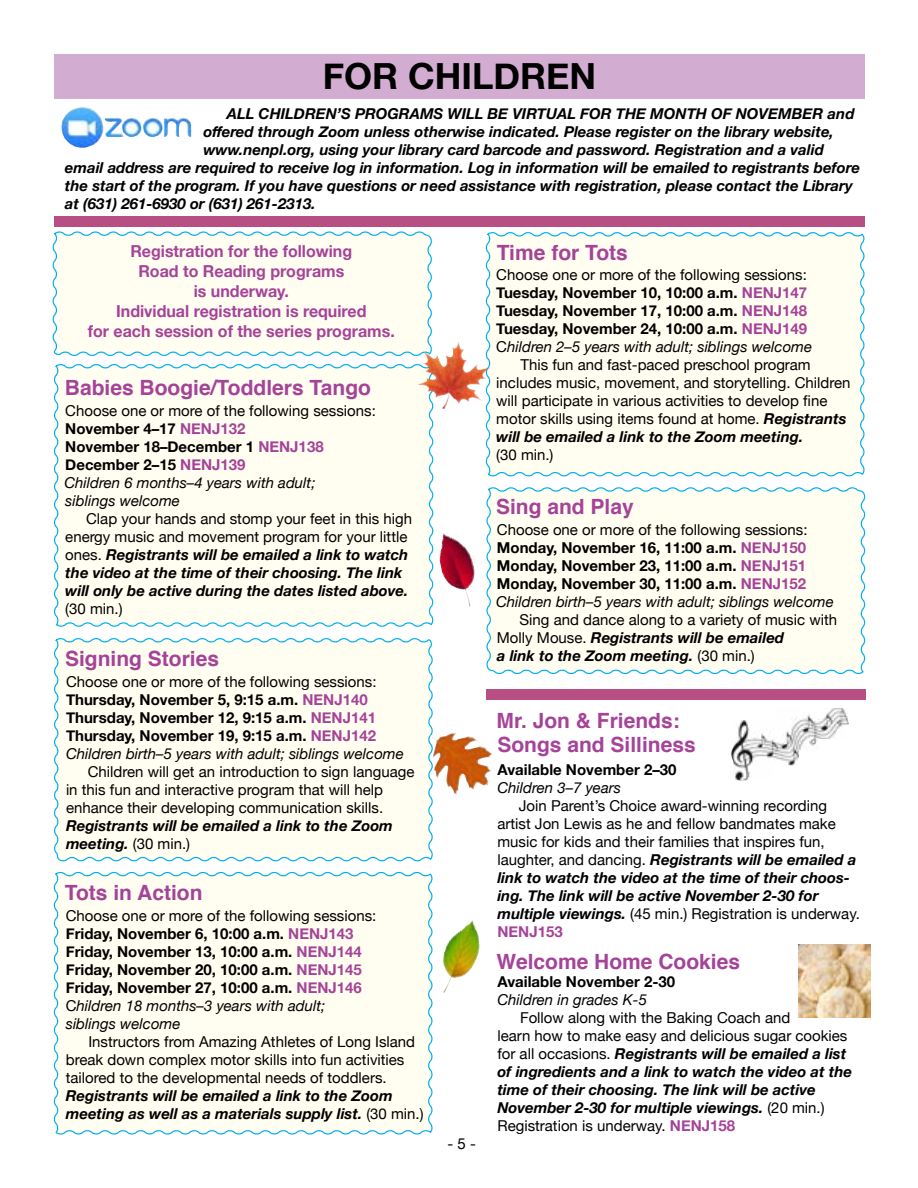
<style>
.page{position:relative;width:918px;height:1188px;background:#fff}
.page>*{position:absolute;margin:0;border:0;box-sizing:border-box;transform-origin:0 0}
.t1{font:700 36px "Helvetica Neue";color:#000}
.t2{font:700 21px "Helvetica";color:#a54399}
.t3{font:700 16.5px/19.8px "Helvetica Neue";color:#a54399;text-align:center}
.t4{font:italic 700 15px/18px "Helvetica Neue";color:#000}
.t5{font:15px/18px "Helvetica Neue";color:#000}
.t6{font:700 15px/18px "Helvetica Neue";color:#000}
.t7{font:italic 15px/18px "Helvetica Neue";color:#000}
.s1{color:#a54399}
.s2{font-style:normal}
.s3{font-weight:700;font-style:italic}
.s4{font-weight:700;font-style:normal}
.s5{font-weight:700;font-style:normal;color:#a54399}
.s6{font-weight:400;font-style:normal}
.s7{font-weight:400}
.s8{font-weight:400;font-style:italic}
.s9{font-weight:700;color:#a54399}
.s10{font-style:normal;color:#a54399}
</style>
<div class="page">
<div style="left:54px;top:54px;width:810px;height:45px;background:#d2acd1"></div>
<svg style="left:52px;top:231px;width:380px;height:125px"></svg>
<div style="left:54px;top:364px;width:380px;height:263px;background:#fffef0"></div>
<div style="left:485px;top:232px;width:380px;height:245px;background:#fffef0"></div>
<img style="left:61px;top:107px;width:131px;height:41px">
<div style="left:54px;top:638px;width:379px;height:224px;background:#fffef0"></div>
<div style="left:486px;top:487px;width:380px;height:187px;background:#fffef0"></div>
<div style="left:54px;top:216px;width:811px;height:11px;background:#b74f84"></div>
<div style="left:53px;top:871px;width:380px;height:264px;background:#fffef0"></div>
<div style="left:486px;top:689px;width:379px;height:11px;background:#b74f84"></div>
<img style="left:731px;top:708px;width:118px;height:72px">
<img style="left:416px;top:339px;width:75px;height:70px">
<img style="left:439px;top:533px;width:37px;height:74px">
<img style="left:443px;top:920px;width:37px;height:73px">
<img style="left:429px;top:731px;width:63px;height:64px">
<img style="left:798px;top:945px;width:72px;height:73px">
<h1 class="t1" style="left:323px;top:48px;width:275px">FOR CHILDREN</h1>
<p class="t4" style="left:227px;top:105px;width:629px">ALL CHILDREN’S PROGRAMS WILL BE VIRTUAL FOR THE MONTH OF NOVEMBER and</p>
<p class="t4" style="left:203px;top:123px;width:632px">offered through Zoom unless otherwise indicated. Please register on the library website,</p>
<p class="t4" style="left:203px;top:141px;width:622px">www.nenpl.org, using your library card barcode and password. Registration and a valid</p>
<p class="t4" style="left:65px;top:159px;width:797px">email address are required to receive log in information. Log in information will be emailed to registrants before</p>
<p class="t4" style="left:65px;top:177px;width:789px">the start of the program. If you have questions or need assistance with registration, please contact the Library</p>
<p class="t4" style="left:65px;top:195px;width:252px">at (631) 261-6930 or (631) 261-2313.</p>
<p class="t3" style="left:88px;top:242px;width:309px">Registration for the following<br>Road to Reading programs<br>is underway.<br>Individual registration is required<br>for each session of the series programs.</p>
<h2 class="t2" style="left:497px;top:236px;width:133px">Time for Tots</h2>
<p class="t5" style="left:496px;top:267px;width:312px">Choose one or more of the following sessions:</p>
<p class="t6" style="left:496px;top:284px;width:312px">Tuesday, November 10, 10:00 a.m. <span class="s1">NENJ147</span></p>
<p class="t6" style="left:496px;top:302px;width:312px">Tuesday, November 17, 10:00 a.m. <span class="s1">NENJ148</span></p>
<p class="t6" style="left:496px;top:320px;width:312px">Tuesday, November 24, 10:00 a.m. <span class="s1">NENJ149</span></p>
<p class="t7" style="left:496px;top:339px;width:317px"><span class="s2">C</span>hildren 2–5 years with adult; siblings welcome</p>
<p class="t5" style="left:520px;top:357px;width:292px">This fun and fast-paced preschool program</p>
<p class="t5" style="left:496px;top:375px;width:356px">includes music, movement, and storytelling. Children</p>
<p class="t5" style="left:496px;top:393px;width:333px">will participate in various activities to develop fine</p>
<p class="t5" style="left:496px;top:411px;width:352px">motor skills using items found at home. <span class="s3">Registrants</span></p>
<p class="t4" style="left:496px;top:428px;width:308px">will be emailed a link to the Zoom meeting.</p>
<p class="t5" style="left:496px;top:447px;width:59px">(30 min.)</p>
<h2 class="t2" style="left:65px;top:371px;width:308px">Babies Boogie/Toddlers Tango</h2>
<p class="t7" style="left:64px;top:402px;width:313px"><span class="s2">Choose one or more of the following sessions:<br></span><span class="s4">November 4–17</span> <span class="s5">NENJ132<br></span><span class="s4">November 18–December 1</span> <span class="s5">NENJ138<br></span><span class="s4">December 2–15</span> <span class="s5">NENJ139<br></span>Children 6 months–4 years with adult;<br>siblings welcome</p>
<p class="t4" style="left:65px;top:510px;width:348px;text-indent:21px"><span class="s6">Clap your hands and stomp your feet in this high energy music and movement program for your little ones.</span> Registrants will be emailed a link to watch the video at the time of their choosing. The link will only be active during the dates listed above.</p>
<p class="t5" style="left:65px;top:600px;width:59px">(30 min.)</p>
<h2 class="t2" style="left:496px;top:489px;width:139px">Sing and Play</h2>
<p class="t6" style="left:496px;top:521px;width:339px"><span class="s7">Choose one or more of the following sessions:<br></span>Monday, November 16, 11:00 a.m. <span class="s1">NENJ150<br></span>Monday, November 23, 11:00 a.m. <span class="s1">NENJ151<br></span>Monday, November 30, 11:00 a.m. <span class="s1">NENJ152<br></span><span class="s8">Children birth–5 years with adult; siblings welcome</span></p>
<p class="t5" style="left:497px;top:612px;width:342px;text-indent:23px">Sing and dance along to a variety of music with<br>Molly Mouse. <span class="s3">Registrants will be emailed<br>a link to the Zoom meeting.</span> (30 min.)</p>
<h2 class="t2" style="left:65px;top:642px;width:156px">Signing Stories</h2>
<p class="t6" style="left:66px;top:673px;width:339px"><span class="s7">Choose one or more of the following sessions:<br></span>Thursday, November 5, 9:15 a.m. <span class="s1">NENJ140<br></span>Thursday, November 12, 9:15 a.m. <span class="s1">NENJ141<br></span>Thursday, November 19, 9:15 a.m. <span class="s1">NENJ142<br></span><span class="s8">Children birth–5 years with adult; siblings welcome</span></p>
<p class="t5" style="left:66px;top:763px;width:350px;text-indent:22px">Children will get an introduction to sign language in this fun and interactive program that will help enhance their developing communication skills.</p>
<p class="t4" style="left:66px;top:817px;width:328px">Registrants will be emailed a link to the Zoom meeting. <span class="s6">(30 min.)</span></p>
<h2 class="t2" style="left:497px;top:704px;width:185px">Mr. Jon &amp; Friends:</h2>
<p class="t6" style="left:497px;top:761px;width:181px">Available November 2–30</p>
<p class="t7" style="left:497px;top:780px;width:125px">Children 3–7 years</p>
<p class="t5" style="left:497px;top:798px;width:364px;text-indent:21px">Join Parent’s Choice award-winning recording artist Jon Lewis as he and fellow bandmates make music for kids and their families that inspires fun, laughter, and dancing. <span class="s3">Registrants will be emailed a link to watch the video at the time of their choos&shy;ing. The link will be active November 2-30 for multiple viewings.</span> (45 min.) Registration is underway.<br><span class="s9">NENJ153</span></p>
<h2 class="t2" style="left:497px;top:727px;width:200px">Songs and Silliness</h2>
<h2 class="t2" style="left:65px;top:876px;width:139px">Tots in Action</h2>
<p class="t6" style="left:66px;top:907px;width:312px"><span class="s7">Choose one or more of the following sessions:<br></span>Friday, November 6, 10:00 a.m. <span class="s1">NENJ143<br></span>Friday, November 13, 10:00 a.m. <span class="s1">NENJ144<br></span>Friday, November 20, 10:00 a.m. <span class="s1">NENJ145<br></span>Friday, November 27, 10:00 a.m. <span class="s1">NENJ146<br></span><span class="s7">C</span><span class="s8">hildren 18 months–3 years with adult; siblings welcome</span></p>
<p class="t5" style="left:66px;top:1033px;width:351px;text-indent:23px">Instructors from Amazing Athletes of Long Island break down complex motor skills into fun activities tailored to the developmental needs of toddlers.</p>
<p class="t4" style="left:66px;top:1087px;width:359px">Registrants will be emailed a link to the Zoom meeting as well as a materials supply list. <span class="s6">(30 min.)</span></p>
<h2 class="t2" style="left:497px;top:944px;width:245px">Welcome Home Cookies</h2>
<p class="t6" style="left:497px;top:973px;width:179px">Available November 2-30</p>
<p class="t7" style="left:497px;top:992px;width:151px">Children in grades K-5</p>
<p class="t4" style="left:497px;top:1009px;width:356px;text-indent:23px"><span class="s6">Follow along with the Baking Coach and<br>learn how to make easy and delicious sugar cookies for all occasions.</span> Registrants will be emailed a list of ingredients and a link to watch the video at the time of their choosing. The link will be active November 2-30 for multiple viewings. <span class="s6">(20 min.)<br>Registration is underway.</span> <span class="s10">NENJ158</span></p>
<p class="t5" style="left:448px;top:1135px;width:30px">- 5 -</p>
</div>
